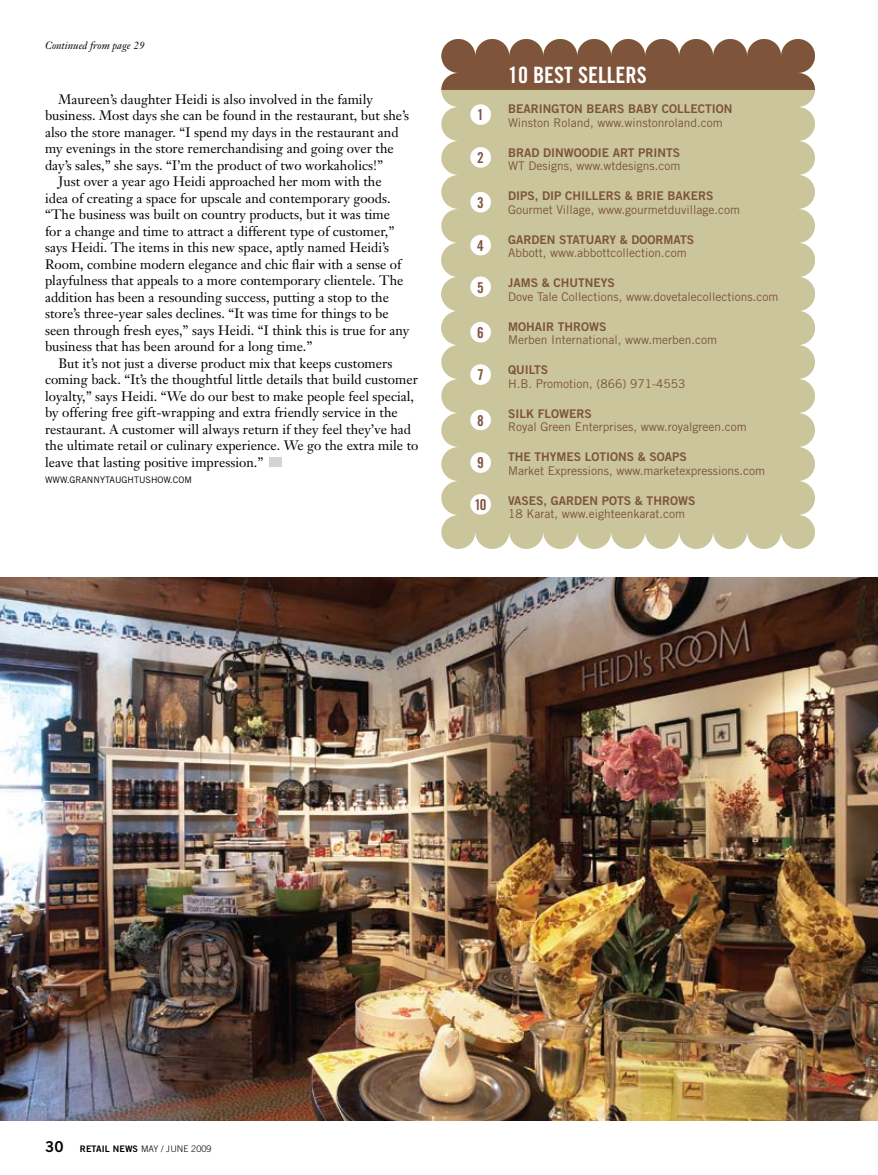
<style>
.page{position:relative;width:878px;height:1175px;background:#fff}
.page>*{position:absolute;margin:0;border:0;box-sizing:border-box;transform-origin:0 0}
.t1{font:22.5px "Trade Gothic Bold Cond Twenty";color:#fff}
.t2{font:15px "Trade Gothic Bold Cond Twenty";color:#7e543a}
.t3{font:15px "Trade Gothic Bold Two";color:#000}
.t4{font:13.5px "Janson Text";color:#000}
.t5{font:12px "Trade Gothic";color:#7e543a}
.t6{font:12px "Trade Gothic Bold Two";color:#7e543a}
.t7{font:italic 10.5px "Janson Text";color:#000}
.t8{font:9px "Trade Gothic";color:#000}
.t9{font:300 9px "Trade Gothic";letter-spacing:.01em;color:#000}
.s1{font-family:"Trade Gothic Bold Two";font-weight:400}
</style>
<div class="page">
<div style="left:441px;top:345px;width:374px;height:204px;background:#cac59b"></div>
<div style="left:441px;top:90px;width:374px;height:255px;background:#cac59b"></div>
<svg style="left:441px;top:39px;width:374px;height:51px;background:#89624a"></svg>
<div style="left:269px;top:457px;width:12px;height:10px;background:#d1d3d4"></div>
<div style="left:470px;top:104px;width:21px;height:21px;background:#fff;border-radius:50%"></div>
<div style="left:470px;top:147px;width:21px;height:21px;background:#fff;border-radius:50%"></div>
<div style="left:470px;top:192px;width:21px;height:20px;background:#fff;border-radius:50%"></div>
<div style="left:470px;top:235px;width:21px;height:20px;background:#fff;border-radius:50%"></div>
<div style="left:470px;top:276px;width:21px;height:21px;background:#fff;border-radius:50%"></div>
<div style="left:470px;top:322px;width:21px;height:20px;background:#fff;border-radius:50%"></div>
<div style="left:470px;top:364px;width:21px;height:21px;background:#fff;border-radius:50%"></div>
<div style="left:470px;top:410px;width:21px;height:20px;background:#fff;border-radius:50%"></div>
<div style="left:470px;top:452px;width:21px;height:21px;background:#fff;border-radius:50%"></div>
<div style="left:470px;top:494px;width:21px;height:20px;background:#fff;border-radius:50%"></div>
<img style="left:0;top:577px;width:878px;height:543px">
<p class="t7" style="left:45px;top:38px;width:101px">Continued from page 29</p>
<p class="t4" style="left:59px;top:90px;width:316px">Maureen’s daughter Heidi is also involved in the family</p>
<p class="t4" style="left:45px;top:107px;width:365px">business. Most days she can be found in the restaurant, but she’s</p>
<p class="t4" style="left:45px;top:123px;width:355px">also the store manager. “I spend my days in the restaurant and</p>
<p class="t4" style="left:45px;top:140px;width:350px">my evenings in the store remerchandising and going over the</p>
<p class="t4" style="left:45px;top:156px;width:339px">day’s sales,” she says. “I’m the product of two workaholics!”</p>
<p class="t4" style="left:59px;top:173px;width:324px">Just over a year ago Heidi approached her mom with the</p>
<p class="t4" style="left:45px;top:189px;width:347px">idea of creating a space for upscale and contemporary goods.</p>
<p class="t4" style="left:45px;top:206px;width:346px">“The business was built on country products, but it was time</p>
<p class="t4" style="left:45px;top:222px;width:351px">for a change and time to attract a different type of customer,”</p>
<p class="t4" style="left:45px;top:239px;width:345px">says Heidi. The items in this new space, aptly named Heidi’s</p>
<p class="t4" style="left:45px;top:255px;width:358px">Room, combine modern elegance and chic flair with a sense of</p>
<p class="t4" style="left:45px;top:272px;width:360px">playfulness that appeals to a more contemporary clientele. The</p>
<p class="t4" style="left:45px;top:288px;width:345px">addition has been a resounding success, putting a stop to the</p>
<p class="t4" style="left:45px;top:305px;width:345px">store’s three-year sales declines. “It was time for things to be</p>
<p class="t4" style="left:45px;top:321px;width:366px">seen through fresh eyes,” says Heidi. “I think this is true for any</p>
<p class="t4" style="left:45px;top:338px;width:269px">business that has been around for a long time.”</p>
<p class="t4" style="left:59px;top:354px;width:335px">But it’s not just a diverse product mix that keeps customers</p>
<p class="t4" style="left:45px;top:371px;width:374px">coming back. “It’s the thoughtful little details that build customer</p>
<p class="t4" style="left:45px;top:387px;width:370px">loyalty,” says Heidi. “We do our best to make people feel special,</p>
<p class="t4" style="left:45px;top:404px;width:354px">by offering free gift-wrapping and extra friendly service in the</p>
<p class="t4" style="left:45px;top:420px;width:367px">restaurant. A customer will always return if they feel they’ve had</p>
<p class="t4" style="left:45px;top:437px;width:375px">the ultimate retail or culinary experience. We go the extra mile to</p>
<p class="t4" style="left:45px;top:453px;width:220px">leave that lasting positive impression.”</p>
<p class="t8" style="left:45px;top:474px;width:148px">WWW.GRANNYTAUGHTUSHOW.COM</p>
<p class="t2" style="left:477px;top:106px;width:8px">1</p>
<p class="t2" style="left:477px;top:149px;width:8px">2</p>
<p class="t2" style="left:477px;top:193px;width:8px">3</p>
<p class="t2" style="left:477px;top:236px;width:8px">4</p>
<p class="t2" style="left:477px;top:278px;width:8px">5</p>
<p class="t2" style="left:477px;top:323px;width:8px">6</p>
<p class="t2" style="left:477px;top:366px;width:8px">7</p>
<p class="t2" style="left:477px;top:411px;width:8px">8</p>
<p class="t2" style="left:477px;top:454px;width:8px">9</p>
<p class="t2" style="left:474px;top:495px;width:13px">10</p>
<h1 class="t1" style="left:508px;top:62px;width:128px">10 BEST SELLERS</h1>
<p class="t6" style="left:508px;top:101px;width:16px">BEARIN</p>
<p class="t6" style="left:551px;top:101px;width:52px">GTON BEARS</p>
<p class="t6" style="left:628px;top:101px;width:104px">BABY COLLECTI ON</p>
<p class="t5" style="left:508px;top:115px;width:216px">Winston Roland, www.winstonroland.com</p>
<p class="t6" style="left:508px;top:145px;width:52px">BRAD DINW</p>
<p class="t6" style="left:573px;top:145px;width:48px">OODIE ART</p>
<p class="t6" style="left:638px;top:145px;width:15px">PRINTS</p>
<p class="t5" style="left:508px;top:159px;width:174px">WT Designs, www.wtdesigns.com</p>
<p class="t6" style="left:508px;top:188px;width:81px">DI PS, DI P CHILLERS</p>
<p class="t6" style="left:624px;top:188px;width:27px">&amp; BRIE</p>
<p class="t6" style="left:667px;top:188px;width:32px">BAKERS</p>
<p class="t5" style="left:508px;top:202px;width:234px">Gourmet Village, www.gourmetduvillage.com</p>
<p class="t6" style="left:508px;top:232px;width:59px">GARDEN STAT</p>
<p class="t6" style="left:585px;top:232px;width:96px">UARY &amp; DOORMATS</p>
<p class="t5" style="left:508px;top:246px;width:180px">Abbott, www.abbottcollection.com</p>
<p class="t6" style="left:508px;top:275px;width:79px">JAMS &amp; CHUTNE</p>
<p class="t6" style="left:600px;top:275px;width:14px">YS</p>
<p class="t5" style="left:508px;top:289px;width:272px">Dove Tale Collections, www.dovetalecollections.com</p>
<p class="t6" style="left:508px;top:319px;width:34px">MOHAIR</p>
<p class="t6" style="left:557px;top:319px;width:41px">THROWS</p>
<p class="t5" style="left:508px;top:333px;width:210px">Merben International, www.merben.com</p>
<p class="t6" style="left:508px;top:362px;width:24px">QUILTS</p>
<p class="t5" style="left:508px;top:376px;width:179px">H.B. Promotion, (866) 971-4553</p>
<p class="t6" style="left:508px;top:406px;width:60px">SILK FLOWERS</p>
<p class="t5" style="left:508px;top:420px;width:240px">Royal Green Enterprises, www.royalgreen.com</p>
<p class="t6" style="left:508px;top:449px;width:179px">THE THYMES LOTIONS &amp; SOAPS</p>
<p class="t5" style="left:508px;top:463px;width:258px">Market Expressions, www.marketexpressions.com</p>
<p class="t6" style="left:508px;top:493px;width:15px">VASES</p>
<p class="t6" style="left:543px;top:493px;width:144px">, GAR DEN POTS &amp; THROWS</p>
<p class="t5" style="left:508px;top:507px;width:178px">18 Karat, www.eighteenkarat.com</p>
<p class="t3" style="left:45px;top:1137px;width:20px">30</p>
<p class="t9" style="left:80px;top:1143px;width:133px"><span class="s1">RETAIL NEWS</span> MAY / JUNE 2009</p>
</div>
